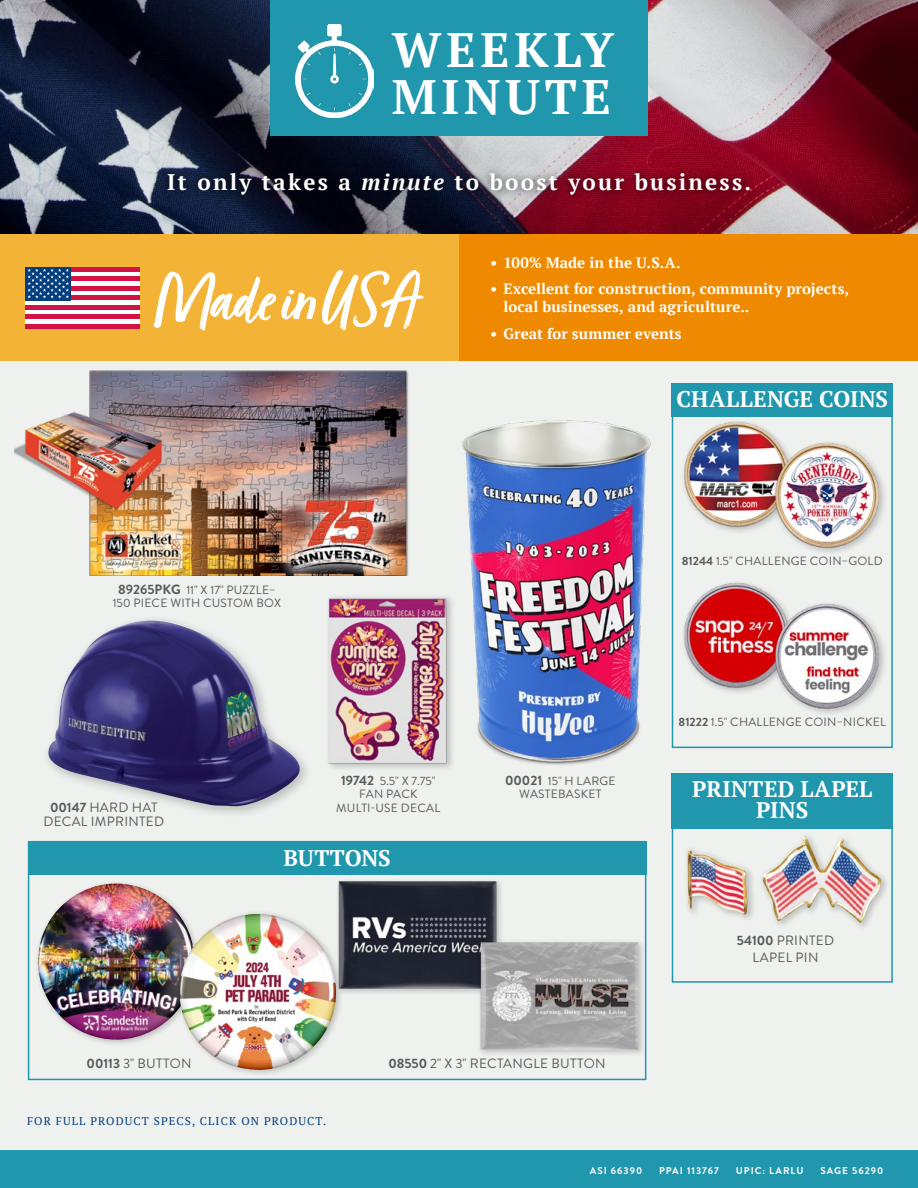
<style>
.page{position:relative;width:918px;height:1188px;background:#eff1ef}
.page>*{position:absolute;margin:0;border:0;box-sizing:border-box;transform-origin:0 0}
.t1{font:75px "Turbinado Bold Pro";letter-spacing:-.03em;color:#fff}
.t2{font:700 48.15px/47px "PT Serif";letter-spacing:.1em;color:#fff}
.t3{font:700 22.5px "PT Serif";letter-spacing:.1em;color:#fff}
.t4{font:700 22.5px/21px "PT Serif";letter-spacing:.03em;color:#fff;text-align:center}
.t5{font:700 22.5px "PT Serif";letter-spacing:.005em;color:#fff}
.t6{font:700 22.5px "PT Serif";letter-spacing:-.005em;color:#fff}
.t7{font:700 15px/18px "PT Serif";letter-spacing:.005em;color:#fff}
.t8{font:13.5px/17.9px "Brandon Grotesque";letter-spacing:.02em;color:#58595b;text-align:center}
.t9{font:12px/13.5px "Brandon Grotesque";letter-spacing:.02em;color:#58595b;text-align:center}
.t10{font:11.25px "PT Serif";letter-spacing:.1em;color:#003e7e}
.t11{font:700 9.9px "Brandon Grotesque";letter-spacing:.1em;color:#fff}
.s1{font-style:italic}
.s2{font-weight:700;font-size:13.5px}
.s3{font-weight:700}
</style>
<div class="page">
<img style="left:0;top:0;width:918px;height:234px">
<div style="left:0;top:1150px;width:918px;height:38px;background:#2097ad"></div>
<div style="left:159px;top:164px;width:600px;height:40px;background:#000;opacity:.75"></div>
<div style="left:270px;top:0;width:378px;height:135px;background:#2097ad"></div>
<div style="left:0;top:234px;width:459px;height:127px;background:#f3b336"></div>
<div style="left:459px;top:234px;width:459px;height:127px;background:#ef8a00"></div>
<img style="left:296px;top:24px;width:77px;height:93px">
<div style="left:672px;top:383px;width:221px;height:365px;border:2px solid #2097ad"></div>
<div style="left:672px;top:383px;width:221px;height:33px;background:#2097ad"></div>
<div style="left:672px;top:773px;width:221px;height:210px;border:2px solid #2097ad"></div>
<div style="left:672px;top:773px;width:221px;height:56px;background:#2097ad"></div>
<div style="left:28px;top:841px;width:618px;height:33px;background:#2097ad"></div>
<div style="left:25px;top:267px;width:115px;height:62px;background:#fff"></div>
<div style="left:71px;top:267px;width:69px;height:5px;background:#d11242"></div>
<hr style="left:71px;top:277px;width:69px;height:4px;background:#d11242">
<div style="left:71px;top:286px;width:69px;height:5px;background:#d11242"></div>
<div style="left:71px;top:295px;width:69px;height:5px;background:#d11242"></div>
<div style="left:25px;top:305px;width:115px;height:5px;background:#d11242"></div>
<div style="left:25px;top:314px;width:115px;height:5px;background:#d11242"></div>
<div style="left:25px;top:324px;width:115px;height:5px;background:#d11242"></div>
<div style="left:25px;top:267px;width:46px;height:33px;background:#003e7e"></div>
<svg style="left:27px;top:269px;width:42px;height:29px"></svg>
<div style="left:682px;top:844px;width:75px;height:80px;background:#000;opacity:.21"></div>
<img style="left:686px;top:849px;width:62px;height:66px">
<div style="left:758px;top:832px;width:133px;height:100px;background:#eff1ef"></div>
<img style="left:762px;top:836px;width:120px;height:88px">
<div style="left:42px;top:614px;width:271px;height:206px;background:#000;opacity:.21"></div>
<img style="left:47px;top:620px;width:253px;height:186px">
<img style="left:89px;top:370px;width:320px;height:206px">
<img style="left:14px;top:413px;width:153px;height:101px">
<img style="left:462px;top:420px;width:189px;height:345px">
<div style="left:325px;top:594px;width:130px;height:179px;background:#000;opacity:.21"></div>
<img style="left:325px;top:596px;width:130px;height:169px">
<div style="left:34px;top:880px;width:168px;height:167px;background:#000;opacity:.21"></div>
<img style="left:38px;top:884px;width:157px;height:156px">
<div style="left:176px;top:910px;width:168px;height:167px;background:#000;opacity:.21"></div>
<img style="left:191px;top:914px;width:63px;height:37px">
<div style="left:335px;top:878px;width:169px;height:118px;background:#000;opacity:.21"></div>
<img style="left:339px;top:881px;width:158px;height:108px">
<div style="left:477px;top:939px;width:169px;height:118px;background:#000;opacity:.21"></div>
<img style="left:481px;top:942px;width:158px;height:108px">
<img style="left:675px;top:416px;width:122px;height:116px">
<img style="left:766px;top:437px;width:119px;height:116px">
<img style="left:683px;top:582px;width:93px;height:111px">
<img style="left:766px;top:598px;width:119px;height:116px">
<h2 class="t2" style="left:392px;top:26px;width:224px">WEEKLY<br>MINUTE</h2>
<h3 class="t3" style="left:167px;top:167px;width:585px">It only takes a <span class="s1">minute</span> to boost your business.</h3>
<h1 class="t1" style="left:157px;top:260px;width:263px">Made in USA</h1>
<p class="t7" style="left:490px;top:253px;width:192px">• 100% Made in the U.S.A.</p>
<p class="t7" style="left:504px;top:280px;width:347px;text-indent:-14px">• Excellent for construction, community projects, local businesses, and agriculture..</p>
<p class="t7" style="left:490px;top:324px;width:193px">• Great for summer events</p>
<h3 class="t5" style="left:676px;top:385px;width:213px">CHALLENGE COINS</h3>
<p class="t9" style="left:113px;top:583px;width:170px"><span class="s2">89265PKG</span> 11" X 17" PUZZLE–<br>150 PIECE WITH CUSTOM BOX</p>
<p class="t8" style="left:43px;top:801px;width:122px;line-height:13.5px"><span class="s3">00147</span> HARD HAT<br>DECAL IMPRINTED</p>
<p class="t9" style="left:336px;top:774px;width:105px"><span class="s2">19742</span> 5.5" X 7.75"<br>FAN PACK<br>MULTI-USE DECAL</p>
<h3 class="t6" style="left:283px;top:844px;width:109px">BUTTONS</h3>
<p class="t9" style="left:505px;top:774px;width:112px"><span class="s2">00021</span> 15" H LARGE<br>WASTEBASKET</p>
<p class="t9" style="left:682px;top:554px;width:202px"><span class="s3">81244</span> 1.5" CHALLENGE COIN–GOLD</p>
<p class="t9" style="left:679px;top:715px;width:209px"><span class="s3">81222</span> 1.5" CHALLENGE COIN–NICKEL</p>
<h3 class="t4" style="left:692px;top:779px;width:181px">PRINTED LAPEL<br>PINS</h3>
<p class="t8" style="left:737px;top:931px;width:99px"><span class="s3">54100</span> PRINTED<br>LAPEL PIN</p>
<p class="t8" style="left:87px;top:1055px;width:107px"><span class="s3">00113</span> 3" BUTTON</p>
<p class="t8" style="left:388px;top:1055px;width:219px"><span class="s3">08550</span> 2" X 3" RECTANGLE BUTTON</p>
<p class="t10" style="left:27px;top:1114px;width:301px">FOR FULL PRODUCT SPECS, CLICK ON PRODUCT.</p>
<p class="t11" style="left:590px;top:1163px;width:54px">ASI 66390</p>
<p class="t11" style="left:659px;top:1163px;width:61px">PPAI 113767</p>
<p class="t11" style="left:736px;top:1163px;width:69px">UPIC: LARLU</p>
<p class="t11" style="left:820px;top:1163px;width:64px">SAGE 56290</p>
</div>
